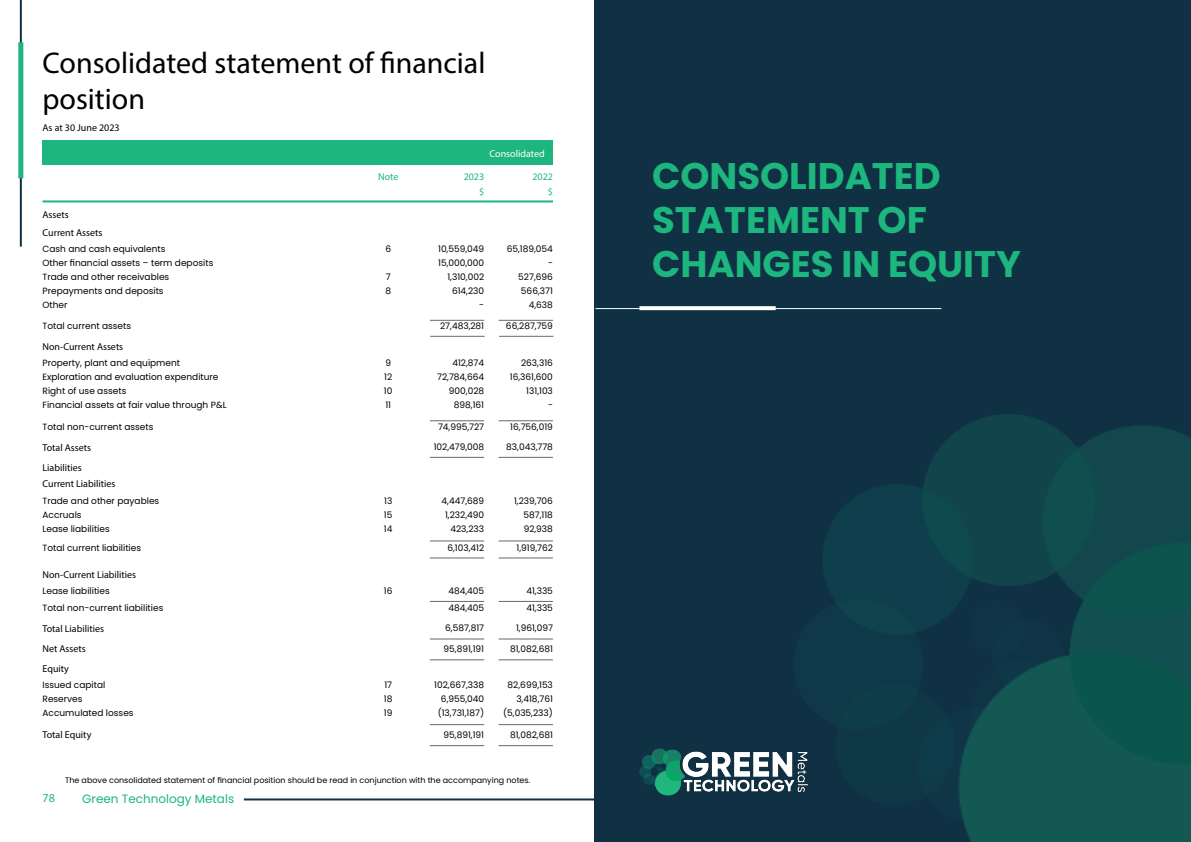
<style>
.page{position:relative;width:1191px;height:842px;background:#fff}
.page>*{position:absolute;margin:0;border:0;box-sizing:border-box;transform-origin:0 0}
.t1{font:700 37px/44px "Poppins";color:#1cb67e}
.t2{font:30px/36px "Myriad Pro";color:#000}
.t3{font:12px "Poppins";color:#1cb67e}
.t4{font:12px "Myriad Pro";color:#1cb67e}
.t5{font:10px/17.5px "Myriad Pro";color:#000101}
.t6{font:10px "Myriad Pro";color:#1cb67e}
.t7{font:10px "Myriad Pro";color:#fff}
.t8{font:9px/14px "Poppins";color:#000101}
.t9{font:8px "Poppins";color:#000101}
</style>
<div class="page">
<hr style="left:244px;top:798px;width:725px;height:2px;background:#0f3143">
<hr style="left:20px;top:0;width:2px;height:247px;background:#0f3143">
<div style="left:18px;top:42px;width:5px;height:136px;background:#1cb67e"></div>
<div style="left:43px;top:140px;width:510px;height:25px;background:#1cb67e"></div>
<hr style="left:43px;top:200px;width:510px;height:2px;background:#1cb67e">
<hr style="left:430px;top:320px;width:54px;height:1px;background:#000">
<hr style="left:498px;top:320px;width:55px;height:1px;background:#000">
<hr style="left:430px;top:420px;width:54px;height:1px;background:#000">
<hr style="left:498px;top:420px;width:55px;height:1px;background:#000">
<hr style="left:430px;top:457px;width:54px;height:1px;background:#000">
<hr style="left:498px;top:457px;width:55px;height:1px;background:#000">
<hr style="left:430px;top:540px;width:54px;height:1px;background:#000">
<hr style="left:498px;top:540px;width:55px;height:1px;background:#000">
<hr style="left:430px;top:557px;width:54px;height:1px;background:#000">
<hr style="left:498px;top:557px;width:55px;height:1px;background:#000">
<hr style="left:430px;top:601px;width:54px;height:1px;background:#000">
<hr style="left:498px;top:601px;width:55px;height:1px;background:#000">
<hr style="left:430px;top:638px;width:54px;height:1px;background:#000">
<hr style="left:498px;top:638px;width:55px;height:1px;background:#000">
<hr style="left:430px;top:659px;width:54px;height:1px;background:#000">
<hr style="left:498px;top:659px;width:55px;height:1px;background:#000">
<hr style="left:430px;top:724px;width:54px;height:1px;background:#000">
<hr style="left:498px;top:724px;width:55px;height:1px;background:#000">
<div style="left:594px;top:0;width:597px;height:842px;background:#0f3143"></div>
<img style="left:638px;top:306px;width:552px;height:536px">
<img style="left:638px;top:741px;width:184px;height:58px">
<hr style="left:595px;top:308px;width:346px;height:1px;background:#fff">
<svg style="left:639px;top:306px;width:136px;height:4px"></svg>
<hr style="left:430px;top:336px;width:54px;height:1px;background:#000">
<hr style="left:499px;top:336px;width:54px;height:1px;background:#000">
<hr style="left:430px;top:745px;width:54px;height:1px;background:#000">
<hr style="left:498px;top:745px;width:55px;height:1px;background:#000">
<h2 class="t2" style="left:43px;top:44px;width:444px">Consolidated statement of financial position</h2>
<p class="t5" style="left:43px;top:118px;width:79px">As at 30 June 2023</p>
<p class="t5" style="left:43px;top:206px;width:61px">Assets<br>Current Assets</p>
<p class="t8" style="left:43px;top:242px;width:172px">Cash and cash equivalents<br>Other financial assets – term deposits<br>Trade and other receivables<br>Prepayments and deposits<br>Other</p>
<p class="t8" style="left:43px;top:319px;width:90px">Total current assets</p>
<p class="t5" style="left:43px;top:337px;width:82px">Non-Current Assets</p>
<p class="t8" style="left:43px;top:356px;width:185px">Property, plant and equipment Exploration and evaluation expenditure Right of use assets<br>Financial assets at fair value through P&amp;L</p>
<p class="t8" style="left:43px;top:420px;width:112px">Total non-current assets</p>
<p class="t5" style="left:43px;top:439px;width:50px">Total Assets</p>
<p class="t5" style="left:43px;top:458px;width:41px">Liabilities</p>
<p class="t8" style="left:43px;top:494px;width:118px">Trade and other payables<br>Accruals<br>Lease liabilities</p>
<p class="t5" style="left:43px;top:475px;width:74px">Current Liabilities</p>
<p class="t6" style="left:378px;top:171px;width:22px">Note</p>
<p class="t8" style="left:385px;top:242px;width:7px">6</p>
<p class="t8" style="left:385px;top:270px;width:7px">7<br>8</p>
<p class="t8" style="left:384px;top:356px;width:10px">9<br>12<br>10<br>11</p>
<p class="t8" style="left:384px;top:494px;width:10px;text-align:justify">13<br>15<br>14</p>
<p class="t7" style="left:489px;top:147px;width:57px">Consolidated</p>
<p class="t6" style="left:463px;top:171px;width:22px">2023</p>
<p class="t6" style="left:532px;top:171px;width:22px">2022</p>
<p class="t6" style="left:479px;top:185px;width:7px">$</p>
<p class="t6" style="left:548px;top:185px;width:7px">$</p>
<p class="t8" style="left:438px;top:242px;width:48px;text-align:right">10,559,049<br>15,000,000<br>1,310,002<br>614,230<br>-</p>
<p class="t8" style="left:507px;top:242px;width:48px;text-align:right">65,189,054 -<br>527,696<br>566,371<br>4,638</p>
<p class="t8" style="left:440px;top:319px;width:46px">27,483,281</p>
<p class="t8" style="left:506px;top:319px;width:48px">66,287,759</p>
<p class="t8" style="left:437px;top:356px;width:48px;text-align:right">412,874<br>72,784,664<br>900,028<br>898,161</p>
<p class="t8" style="left:510px;top:356px;width:45px;text-align:right">263,316<br>16,361,600<br>131,103<br>-</p>
<p class="t8" style="left:438px;top:420px;width:48px">74,995,727</p>
<p class="t8" style="left:510px;top:420px;width:44px">16,756,019</p>
<p class="t8" style="left:434px;top:440px;width:52px">102,479,008</p>
<p class="t8" style="left:506px;top:440px;width:48px">83,043,778</p>
<p class="t8" style="left:441px;top:494px;width:44px;text-align:right">4,447,689<br>1,232,490<br>423,233</p>
<p class="t8" style="left:523px;top:494px;width:31px;text-align:justify;text-indent:-9px">1,239,706<br>587,118<br>92,938</p>
<p class="t8" style="left:43px;top:541px;width:100px">Total current liabilities</p>
<p class="t8" style="left:447px;top:541px;width:38px">6,103,412</p>
<p class="t8" style="left:516px;top:541px;width:38px">1,919,762</p>
<p class="t5" style="left:43px;top:566px;width:95px">Non-Current Liabilities</p>
<p class="t8" style="left:43px;top:583px;width:122px;line-height:17px">Lease liabilities<br>Total non-current liabilities</p>
<p class="t8" style="left:448px;top:584px;width:37px">484,405</p>
<p class="t8" style="left:526px;top:584px;width:28px">41,335</p>
<p class="t8" style="left:384px;top:584px;width:10px">16</p>
<p class="t8" style="left:448px;top:601px;width:37px">484,405</p>
<p class="t8" style="left:526px;top:601px;width:28px">41,335</p>
<p class="t5" style="left:43px;top:620px;width:63px">Total Liabilities</p>
<p class="t8" style="left:445px;top:621px;width:40px">6,587,817</p>
<p class="t8" style="left:516px;top:621px;width:38px">1,961,097</p>
<p class="t5" style="left:43px;top:640px;width:45px">Net Assets</p>
<p class="t8" style="left:443px;top:642px;width:42px">95,891,191</p>
<p class="t8" style="left:510px;top:642px;width:44px">81,082,681</p>
<p class="t8" style="left:43px;top:678px;width:93px">Issued capital<br>Reserves<br>Accumulated losses</p>
<p class="t5" style="left:43px;top:660px;width:28px">Equity</p>
<p class="t8" style="left:434px;top:678px;width:51px;text-align:right">102,667,338<br>6,955,040 (13,731,187)</p>
<p class="t8" style="left:503px;top:678px;width:51px;text-align:right">82,699,153<br>3,418,761 (5,035,233)</p>
<p class="t8" style="left:384px;top:678px;width:10px;text-align:justify">17<br>18<br>19</p>
<p class="t5" style="left:43px;top:726px;width:50px">Total Equity</p>
<p class="t8" style="left:443px;top:727px;width:42px">95,891,191</p>
<p class="t8" style="left:510px;top:727px;width:44px">81,082,681</p>
<p class="t9" style="left:65px;top:775px;width:467px">The above consolidated statement of financial position should be read in conjunction with the accompanying notes.</p>
<h3 class="t4" style="left:43px;top:790px;width:14px">78</h3>
<h3 class="t3" style="left:82px;top:791px;width:154px">Green Technology Metals</h3>
<h1 class="t1" style="left:652px;top:154px;width:370px">CONSOLIDATED<br>STATEMENT OF<br>CHANGES IN EQUITY</h1>
</div>
